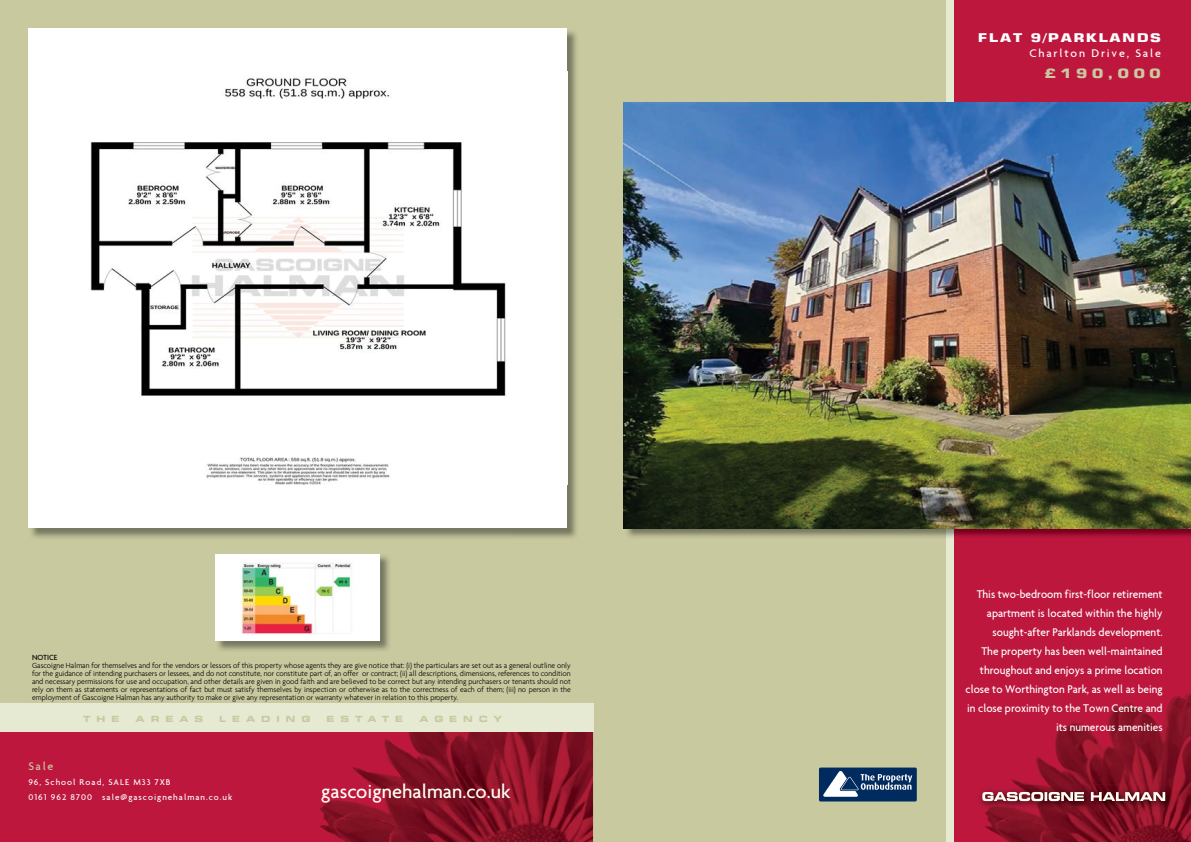
<style>
.page{position:relative;width:1191px;height:842px;background:#fff}
.page>*{position:absolute;margin:0;border:0;box-sizing:border-box;transform-origin:0 0}
.t1{font:500 20.3px "Agenda";color:#fffef2}
.t2{font:700 13px "Square 721 BT";letter-spacing:.24em;color:#cac99f;scale:1.3 1}
.t3{font:500 12px/19px "Agenda";color:#fff;text-align:right;scale:.94 1}
.t4{font:500 12px "Agenda";letter-spacing:.15em;color:#fff}
.t5{font:700 12px "Square 721 BT";letter-spacing:.085em;color:#fff;scale:1.3 1}
.t6{font:500 12px "Agenda";color:#cac99f}
.t7{font:500 9px/15px "Agenda";letter-spacing:.11em;color:#fff}
.t8{font:700 expanded 8.5px "Square 721 BT";letter-spacing:.705em;color:#c9c99f}
.t9{font:300 8px/8px "Agenda";color:#000;text-align:justify}
.t10{font:500 8px "Agenda";color:#000}
</style>
<div class="page">
<div style="left:0;top:0;width:974px;height:842px;background:#c9c99f"></div>
<div style="left:950px;top:0;width:241px;height:842px;background:#bd173e"></div>
<div style="left:946px;top:0;width:7px;height:842px;background:#e6ead3"></div>
<img style="left:985px;top:692px;width:206px;height:150px">
<img style="left:979px;top:790px;width:6px;height:17px">
<img style="left:985px;top:785px;width:191px;height:27px">
<svg style="left:982px;top:792px;width:102px;height:9px"></svg>
<svg style="left:1090px;top:792px;width:75px;height:9px"></svg>
<div style="left:819px;top:767px;width:97px;height:34px;background:#002b5f;border-radius:2px"></div>
<svg style="left:823px;top:771px;width:89px;height:26px"></svg>
<div style="left:0;top:723px;width:585px;height:119px;background:#bd173e"></div>
<img style="left:320px;top:732px;width:273px;height:110px">
<div style="left:0;top:704px;width:593px;height:28px;background:#e6ead3"></div>
<img style="left:624px;top:528px;width:567px;height:11px">
<img style="left:624px;top:102px;width:567px;height:426px">
<img style="left:31px;top:31px;width:546px;height:507px">
<div style="left:28px;top:28px;width:539px;height:500px;background:#fff"></div>
<img style="left:90px;top:77px;width:416px;height:408px">
<img style="left:216px;top:556px;width:174px;height:95px">
<div style="left:216px;top:554px;width:164px;height:86px;background:#fff"></div>
<img style="left:241px;top:563px;width:111px;height:71px">
<p class="t10" style="left:32px;top:652px;width:27px">NOTICE</p>
<p class="t9" style="left:32px;top:661px;width:540px">Gascoigne Halman for themselves and for the vendors or lessors of this property whose agents they are give notice that: (i) the particulars are set out as a general outline only for the guidance of intending purchasers or lessees, and do not constitute, nor constitute part of, an offer or contract; (ii) all descriptions, dimensions, references to condition and necessary permissions for use and occupation, and other details are given in good faith and are believed to be correct but any intending purchasers or tenants should not rely on them as statements or representations of fact but must satisfy themselves by inspection or otherwise as to the correctness of each of them; (iii) no person in the employment of Gascoigne Halman has any authority to make or give any representation or warranty whatever in relation to this property.</p>
<p class="t8" style="left:83px;top:714px;width:38px">THE</p>
<p class="t8" style="left:136px;top:714px;width:69px">AREAS</p>
<p class="t8" style="left:219px;top:714px;width:93px">LEADING</p>
<p class="t8" style="left:326px;top:714px;width:78px">ESTATE</p>
<p class="t8" style="left:419px;top:714px;width:84px">AGENCY</p>
<h3 class="t6" style="left:28px;top:758px;width:26px">Sale</h3>
<p class="t7" style="left:28px;top:774px;width:205px">96, School Road, SALE M33 7XB<br>0161 962 8700 sale@gascoignehalman.co.uk</p>
<h1 class="t1" style="left:321px;top:779px;width:191px">gascoignehalman.co.uk</h1>
<h3 class="t5" style="left:978px;top:30px;width:142px">FLAT 9/PARKLANDS</h3>
<h3 class="t4" style="left:1029px;top:45px;width:133px">Charlton Drive, Sale</h3>
<h2 class="t2" style="left:1044px;top:65px;width:91px">£190,000</h2>
<p class="t3" style="left:965px;top:584px;width:211px">This two-bedroom first-floor retirement apartment is located within the highly sought-after Parklands development.<br>The property has been well-maintained throughout and enjoys a prime location close to Worthington Park, as well as being in close proximity to the Town Centre and its numerous amenities</p>
</div>
